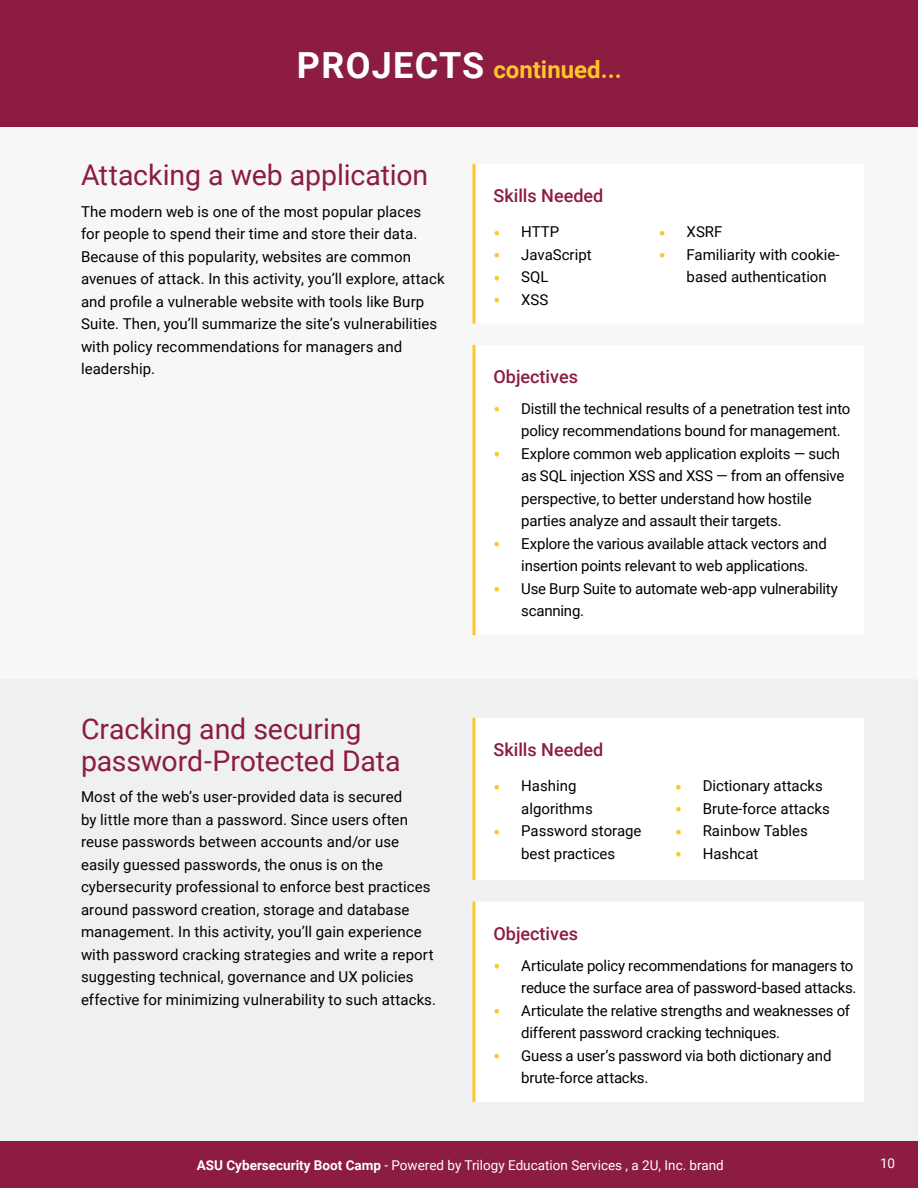
<style>
.page{position:relative;width:918px;height:1188px;background:#fff}
.page>*{position:absolute;margin:0;border:0;box-sizing:border-box;transform-origin:0 0}
.t1{font:28.5px/31.5px "Roboto";letter-spacing:-.005em;color:#8c1d40}
.t2{font:700 24px "Roboto";color:#ffc627}
.t3{font:500 18px "Roboto";color:#8c1d40}
.t4{font:15px/22.5px "Roboto";color:#000}
.t5{font:13.5px "Roboto";color:#fff}
.s1{font-size:36px;color:#fff}
.s2{font-family:"Freight Micro Pro";font-size:12px;color:#ffc627}
.s3{font-weight:700}
</style>
<div class="page">
<div style="left:0;top:1140px;width:918px;height:48px;background:#8c1d40"></div>
<div style="left:0;top:0;width:918px;height:130px;background:#8c1d40"></div>
<div style="left:0;top:127px;width:918px;height:559px;background:#f7f7f8"></div>
<div style="left:0;top:680px;width:918px;height:461px;background:#eff0f1"></div>
<svg style="left:472px;top:164px;width:4px;height:56px"></svg>
<svg style="left:472px;top:220px;width:4px;height:104px"></svg>
<svg style="left:472px;top:345px;width:4px;height:56px"></svg>
<svg style="left:472px;top:401px;width:4px;height:234px"></svg>
<div style="left:476px;top:718px;width:388px;height:162px;background:#fff"></div>
<svg style="left:472px;top:718px;width:4px;height:56px"></svg>
<svg style="left:472px;top:774px;width:4px;height:106px"></svg>
<div style="left:476px;top:902px;width:388px;height:200px;background:#fff"></div>
<svg style="left:472px;top:902px;width:4px;height:56px"></svg>
<svg style="left:472px;top:958px;width:4px;height:144px"></svg>
<h2 class="t2" style="left:297px;top:53px;width:326px"><span class="s1">PROJECTS</span> continued...</h2>
<h1 class="t1" style="left:81px;top:158px;width:349px">Attacking a web application</h1>
<p class="t4" style="left:81px;top:200px;width:365px">The modern web is one of the most popular places<br>for people to spend their time and store their data.<br>Because of this popularity, websites are common avenues of attack. In this activity, you’ll explore, attack and profile a vulnerable website with tools like Burp Suite. Then, you’ll summarize the site’s vulnerabilities with policy recommendations for managers and leadership.</p>
<h1 class="t1" style="left:81px;top:712px;width:321px">Cracking and securing password-Protected Data</h1>
<p class="t4" style="left:81px;top:785px;width:357px">Most of the web’s user-provided data is secured<br>by little more than a password. Since users often reuse passwords between accounts and/or use easily guessed passwords, the onus is on the cybersecurity professional to enforce best practices around password creation, storage and database management. In this activity, you’ll gain experience with password cracking strategies and write a report suggesting technical, governance and UX policies effective for minimizing vulnerability to such attacks.</p>
<p class="t3" style="left:494px;top:183px;width:111px">Skills Needed</p>
<p class="t4" style="left:494px;top:220px;width:66px"><span class="s2">•</span> HTTP</p>
<p class="t4" style="left:494px;top:243px;width:99px"><span class="s2">•</span> JavaScript</p>
<p class="t4" style="left:494px;top:265px;width:56px"><span class="s2">•</span> SQL</p>
<p class="t4" style="left:494px;top:288px;width:56px"><span class="s2">•</span> XSS</p>
<p class="t4" style="left:660px;top:220px;width:64px"><span class="s2">•</span> XSRF</p>
<p class="t4" style="left:687px;top:243px;width:154px;text-indent:-27px"><span class="s2">•</span> Familiarity with cookie&shy;based authentication</p>
<p class="t3" style="left:494px;top:364px;width:86px">Objectives</p>
<p class="t4" style="left:521px;top:397px;width:331px;text-indent:-27px"><span class="s2">•</span> Distill the technical results of a penetration test into policy recommendations bound for management.</p>
<p class="t4" style="left:521px;top:442px;width:325px;text-indent:-27px"><span class="s2">•</span> Explore common web application exploits — such as SQL injection XSS and XSS — from an offensive perspective, to better understand how hostile parties analyze and assault their targets.</p>
<p class="t4" style="left:494px;top:532px;width:334px;text-align:center"><span class="s2">•</span> Explore the various available attack vectors and insertion points relevant to web applications.</p>
<p class="t4" style="left:521px;top:577px;width:318px;text-indent:-27px"><span class="s2">•</span> Use Burp Suite to automate web-app vulnerability scanning.</p>
<p class="t3" style="left:494px;top:737px;width:111px">Skills Needed</p>
<p class="t4" style="left:521px;top:774px;width:73px;text-indent:-27px"><span class="s2">•</span> Hashing algorithms</p>
<p class="t4" style="left:494px;top:819px;width:149px;text-align:center"><span class="s2">•</span> Password storage best practices</p>
<p class="t4" style="left:676px;top:774px;width:149px"><span class="s2">•</span> Dictionary attacks</p>
<p class="t4" style="left:676px;top:797px;width:156px"><span class="s2">•</span> Brute-force attacks</p>
<p class="t4" style="left:676px;top:819px;width:134px"><span class="s2">•</span> Rainbow Tables</p>
<p class="t4" style="left:676px;top:842px;width:84px"><span class="s2">•</span> Hashcat</p>
<p class="t3" style="left:494px;top:921px;width:86px">Objectives</p>
<p class="t4" style="left:494px;top:953px;width:364px;text-align:right"><span class="s2">•</span> Articulate policy recommendations for managers to reduce the surface area of password-based attacks.</p>
<p class="t4" style="left:521px;top:998px;width:330px;text-indent:-27px"><span class="s2">•</span> Articulate the relative strengths and weaknesses of different password cracking techniques.</p>
<p class="t4" style="left:521px;top:1043px;width:312px;text-indent:-27px"><span class="s2">•</span> Guess a user’s password via both dictionary and brute-force attacks.</p>
<p class="t5" style="left:197px;top:1155px;width:529px"><span class="s3">ASU Cybersecurity Boot Camp</span> - Powered by Trilogy Education Services , a 2U, Inc. brand</p>
<p class="t5" style="left:880px;top:1154px;width:17px">10</p>
</div>
